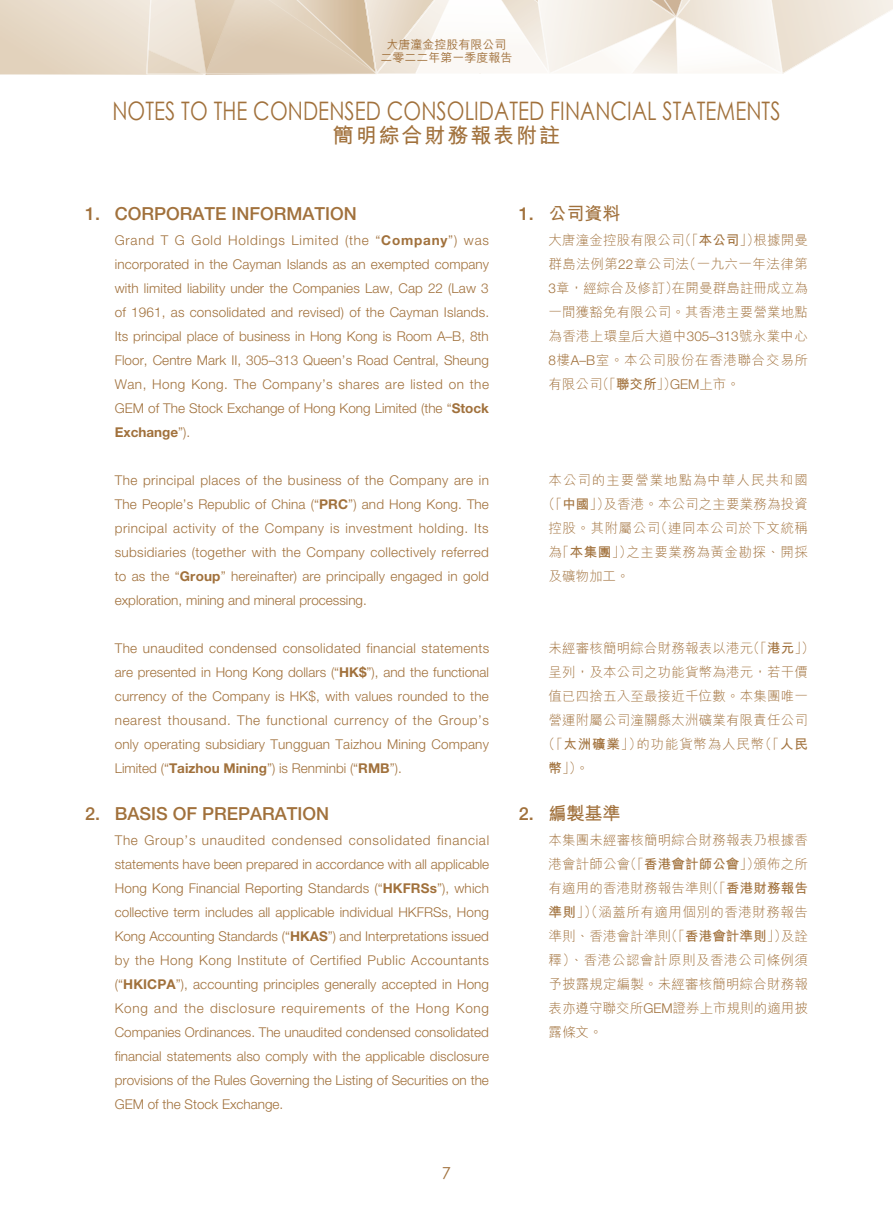
<style>
.page{position:relative;width:893px;height:1212px;background:#fff}
.page>*{position:absolute;margin:0;border:0;box-sizing:border-box;transform-origin:0 0}
.t1{font:25.5px "Century Gothic";letter-spacing:.005em;color:#a1713c;scale:.8 1}
.t2{font:700 21px "M Hei HK";letter-spacing:.09em;color:#a1713c}
.t3{font:500 18px "Helvetica Neue LT Std";color:#a1713c}
.t4{font:700 18px "M Hei HK";color:#a1713c}
.t5{font:16.5px "Century Gothic";color:#a1713c}
.t6{font:300 13.5px/24px "Helvetica Neue LT Std";color:#a1713c;text-align:justify}
.t7{font:300 13.5px/24px "M Hei HK";letter-spacing:.01em;color:#a1713c;text-align:justify}
.t8{font:300 13.5px "M Hei HK";letter-spacing:.06em;color:#a1713c}
.t9{font:300 13.5px "M Hei HK";letter-spacing:.035em;color:#a1713c}
.t10{font:300 13.5px "M Hei HK";letter-spacing:.04em;color:#a1713c}
.t11{font:300 13.5px "M Hei HK";letter-spacing:.07em;color:#a1713c}
.t12{font:500 12px/13.5px "M Hei HK";color:#a1713c;text-align:center}
.s1{font-weight:700}
.s2{font-family:"Helvetica Neue LT Std";font-weight:500}
.s3{font-family:"Helvetica Neue LT Std"}
</style>
<div class="page">
<svg style="left:0;top:0;width:893px;height:75px"></svg>
<p class="t12" style="left:380px;top:37px;width:133px">大唐潼金控股有限公司二零二二年第一季度報告</p>
<h1 class="t1" style="left:112px;top:93px;width:837px">NOTES TO THE CONDENSED CONSOLIDATED FINANCIAL STATEMENTS</h1>
<h2 class="t2" style="left:333px;top:120px;width:229px">簡明綜合財務報表附註</h2>
<h3 class="t3" style="left:85px;top:203px;width:273px">1. CORPORATE INFORMATION</h3>
<p class="t6" style="left:115px;top:228px;width:376px">Grand T G Gold Holdings Limited (the “<span class="s1">Company</span>”) was incorporated in the Cayman Islands as an exempted company with limited liability under the Companies Law, Cap 22 (Law 3 of 1961, as consolidated and revised) of the Cayman Islands.<br>Its principal place of business in Hong Kong is Room A–B, 8th Floor, Centre Mark II, 305–313 Queen’s Road Central, Sheung Wan, Hong Kong. The Company’s shares are listed on the GEM of The Stock Exchange of Hong Kong Limited (the “<span class="s1">Stock Exchange</span>”).</p>
<p class="t6" style="left:115px;top:468px;width:376px">The principal places of the business of the Company are in The People’s Republic of China (“<span class="s1">PRC</span>”) and Hong Kong. The principal activity of the Company is investment holding. Its subsidiaries (together with the Company collectively referred to as the “<span class="s1">Group</span>” hereinafter) are principally engaged in gold exploration, mining and mineral processing.</p>
<p class="t6" style="left:115px;top:636px;width:376px">The unaudited condensed consolidated financial statements are presented in Hong Kong dollars (“<span class="s1">HK$</span>”), and the functional currency of the Company is HK$, with values rounded to the nearest thousand. The functional currency of the Group’s only operating subsidiary Tungguan Taizhou Mining Company Limited (“<span class="s1">Taizhou Mining</span>”) is Renminbi (“<span class="s1">RMB</span>”).</p>
<h3 class="t3" style="left:85px;top:803px;width:246px">2. BASIS OF PREPARATION</h3>
<p class="t6" style="left:115px;top:828px;width:376px">The Group’s unaudited condensed consolidated financial statements have been prepared in accordance with all applicable Hong Kong Financial Reporting Standards (“<span class="s1">HKFRSs</span>”), which collective term includes all applicable individual HKFRSs, Hong Kong Accounting Standards (“<span class="s1">HKAS</span>”) and Interpretations issued by the Hong Kong Institute of Certified Public Accountants (“<span class="s1">HKICPA</span>”), accounting principles generally accepted in Hong Kong and the disclosure requirements of the Hong Kong Companies Ordinances. The unaudited condensed consolidated financial statements also comply with the applicable disclosure provisions of the Rules Governing the Listing of Securities on the GEM of the Stock Exchange.</p>
<p class="t5" style="left:442px;top:1162px;width:11px">7</p>
<h3 class="t4" style="left:519px;top:200px;width:103px"><span class="s2">1.</span> 公司資料</h3>
<p class="t7" style="left:549px;top:228px;width:261px">大唐潼金控股有限公司（「<span class="s1">本公司</span>」）根據開曼群島法例第<span class="s3">22</span>章公司法（一九六一年法律第<span class="s3">3</span>章，經綜合及修訂）在開曼群島註冊成立為一間獲豁免有限公司。其香港主要營業地點為香港上環皇后大道中<span class="s3">305–313</span>號永業中心<span class="s3">8</span>樓<span class="s3">A–B</span>室。本公司股份在香港聯合交易所有限公司（「<span class="s1">聯交所</span>」）<span class="s3">GEM</span>上市。</p>
<p class="t11" style="left:549px;top:473px;width:261px">本公司的主要營業地點為中華人民共和國</p>
<p class="t7" style="left:542px;top:492px;width:268px">（「<span class="s1">中國</span>」）及香港。本公司之主要業務為投資</p>
<p class="t10" style="left:549px;top:521px;width:261px">控股。其附屬公司（連同本公司於下文統稱</p>
<p class="t9" style="left:549px;top:545px;width:261px">為「<span class="s1">本集團</span>」）之主要業務為黃金勘探、開採</p>
<p class="t7" style="left:549px;top:564px;width:82px">及礦物加工。</p>
<p class="t7" style="left:549px;top:636px;width:268px">未經審核簡明綜合財務報表以港元（「<span class="s1">港元</span>」）</p>
<p class="t7" style="left:549px;top:660px;width:261px">呈列，及本公司之功能貨幣為港元，若干價</p>
<p class="t7" style="left:549px;top:684px;width:261px">值已四捨五入至最接近千位數。本集團唯一</p>
<p class="t7" style="left:549px;top:708px;width:261px">營運附屬公司潼關縣太洲礦業有限責任公司</p>
<p class="t8" style="left:542px;top:737px;width:268px">（「<span class="s1">太洲礦業</span>」）的功能貨幣為人民幣（「<span class="s1">人民</span></p>
<p class="t7" style="left:549px;top:756px;width:42px"><span class="s1">幣</span>」）。</p>
<h3 class="t4" style="left:519px;top:800px;width:103px"><span class="s2">2.</span> 編製基準</h3>
<p class="t7" style="left:549px;top:828px;width:261px">本集團未經審核簡明綜合財務報表乃根據香港會計師公會（「<span class="s1">香港會計師公會</span>」）頒佈之所有適用的香港財務報告準則（「<span class="s1">香港財務報告準則</span>」）（涵蓋所有適用個別的香港財務報告準則、香港會計準則（「<span class="s1">香港會計準則</span>」）及詮釋）、香港公認會計原則及香港公司條例須予披露規定編製。未經審核簡明綜合財務報表亦遵守聯交所<span class="s3">GEM</span>證券上市規則的適用披露條文。</p>
</div>
